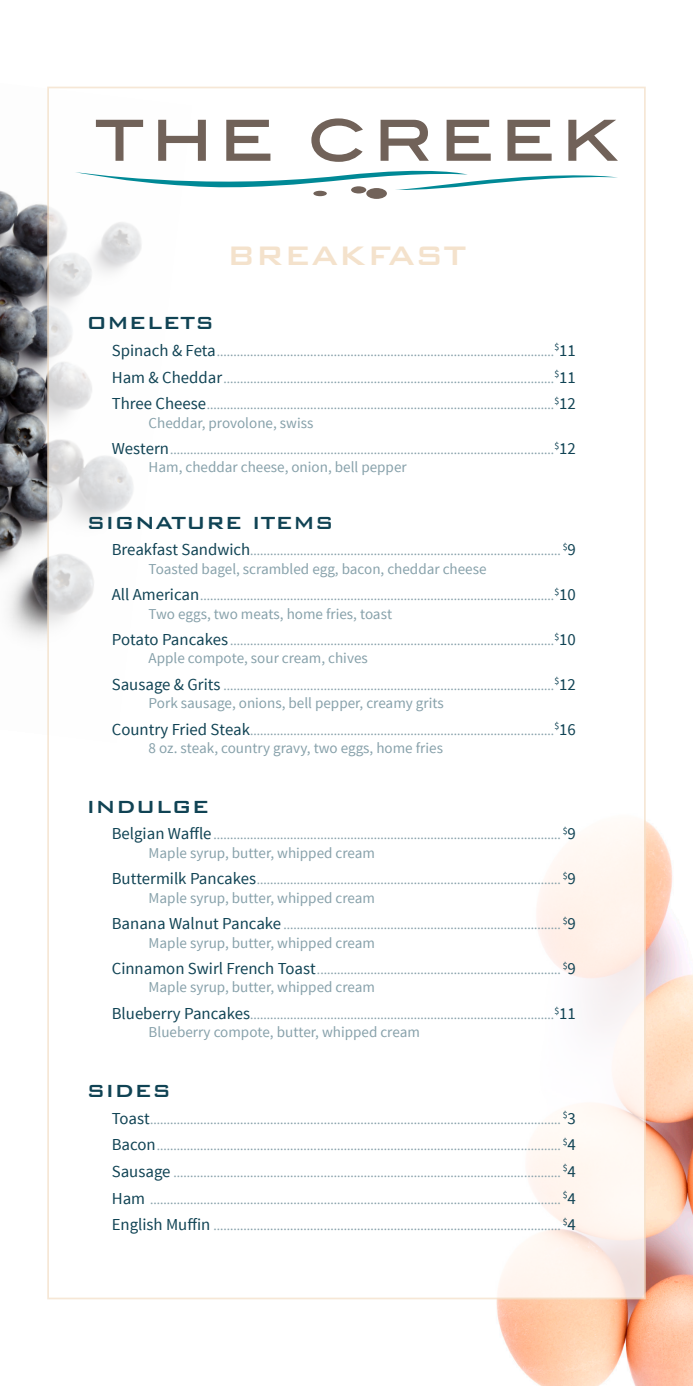
<style>
.page{position:relative;width:693px;height:1386px;background:#fff}
.page>*{position:absolute;margin:0;border:0;box-sizing:border-box;transform-origin:0 0}
.t1{font:500 35.7px "Bank Gothic BT";color:#f4e2cc}
.t2{font:500 23.45px "Bank Gothic BT";color:#104354}
.t3{font:15.05px "Source Sans Pro";color:#87a1aa}
.t4{font:13.47px "Source Sans Pro";color:#87a1aa}
.s1{font-size:16.8px;color:#104354}
</style>
<div class="page">
<img style="left:0;top:86px;width:192px;height:553px">
<img style="left:432px;top:821px;width:261px;height:565px">
<div style="left:47px;top:87px;width:599px;height:1212px;background:#fff;border:2px solid #f4e2cc"></div>
<div style="left:366px;top:188px;width:21px;height:11px;background:#716259;border-radius:50%"></div>
<div style="left:351px;top:186px;width:15px;height:7px;background:#716259;border-radius:50%"></div>
<div style="left:313px;top:191px;width:14px;height:5px;background:#716259;border-radius:50%"></div>
<svg style="left:76px;top:118px;width:542px;height:73px"></svg>
<p class="t1" style="left:227px;top:236px;width:241px">BREAKFAST</p>
<p class="t2" style="left:87px;top:310px;width:129px">OMELETS</p>
<p class="t4" style="left:112px;top:343px;width:466px"><span class="s1">Spinach &amp; Feta</span>.....................................................................................................<sup>$</sup><span class="s1">11</span></p>
<p class="t4" style="left:112px;top:370px;width:466px"><span class="s1">Ham &amp; Cheddar</span>...................................................................................................<sup>$</sup><span class="s1">11</span></p>
<p class="t4" style="left:112px;top:396px;width:466px"><span class="s1">Three Cheese</span>........................................................................................................<sup>$</sup><span class="s1">12</span></p>
<p class="t3" style="left:149px;top:413px;width:166px">Cheddar, provolone, swiss</p>
<p class="t4" style="left:112px;top:441px;width:466px"><span class="s1">Western</span>...................................................................................................................<sup>$</sup><span class="s1">12</span></p>
<p class="t3" style="left:149px;top:458px;width:260px">Ham, cheddar cheese, onion, bell pepper</p>
<p class="t2" style="left:87px;top:510px;width:249px">SIGNATURE ITEMS</p>
<p class="t4" style="left:112px;top:543px;width:466px"><span class="s1">Breakfast Sandwich</span>............................................................................................. <sup>$</sup><span class="s1">9</span></p>
<p class="t3" style="left:149px;top:559px;width:339px">Toasted bagel, scrambled egg, bacon, cheddar cheese</p>
<p class="t4" style="left:112px;top:587px;width:466px"><span class="s1">All American</span>..........................................................................................................<sup>$</sup><span class="s1">10</span></p>
<p class="t3" style="left:149px;top:604px;width:245px">Two eggs, two meats, home fries, toast</p>
<p class="t4" style="left:112px;top:632px;width:466px"><span class="s1">Potato Pancakes</span> .................................................................................................<sup>$</sup><span class="s1">10</span></p>
<p class="t3" style="left:149px;top:649px;width:221px">Apple compote, sour cream, chives</p>
<p class="t4" style="left:112px;top:677px;width:466px"><span class="s1">Sausage &amp; Grits</span> ...................................................................................................<sup>$</sup><span class="s1">12</span></p>
<p class="t3" style="left:149px;top:694px;width:297px">Pork sausage, onions, bell pepper, creamy grits</p>
<p class="t4" style="left:112px;top:722px;width:466px"><span class="s1">Country Fried Steak</span>...........................................................................................<sup>$</sup><span class="s1">16</span></p>
<p class="t3" style="left:149px;top:739px;width:296px">8 oz. steak, country gravy, two eggs, home fries</p>
<p class="t2" style="left:87px;top:794px;width:124px">INDULGE</p>
<p class="t4" style="left:112px;top:827px;width:466px"><span class="s1">Belgian Waffle</span>........................................................................................................ <sup>$</sup><span class="s1">9</span></p>
<p class="t3" style="left:149px;top:843px;width:228px">Maple syrup, butter, whipped cream</p>
<p class="t4" style="left:112px;top:872px;width:466px"><span class="s1">Buttermilk Pancakes</span>........................................................................................... <sup>$</sup><span class="s1">9</span></p>
<p class="t3" style="left:149px;top:888px;width:228px">Maple syrup, butter, whipped cream</p>
<p class="t4" style="left:112px;top:916px;width:466px"><span class="s1">Banana Walnut Pancake</span> ................................................................................... <sup>$</sup><span class="s1">9</span></p>
<p class="t3" style="left:149px;top:933px;width:228px">Maple syrup, butter, whipped cream</p>
<p class="t4" style="left:112px;top:961px;width:466px"><span class="s1">Cinnamon Swirl French Toast</span>......................................................................... <sup>$</sup><span class="s1">9</span></p>
<p class="t3" style="left:149px;top:978px;width:228px">Maple syrup, butter, whipped cream</p>
<p class="t4" style="left:112px;top:1006px;width:466px"><span class="s1">Blueberry Pancakes</span>...........................................................................................<sup>$</sup><span class="s1">11</span></p>
<p class="t3" style="left:149px;top:1023px;width:273px">Blueberry compote, butter, whipped cream</p>
<p class="t2" style="left:87px;top:1078px;width:86px">SIDES</p>
<p class="t4" style="left:112px;top:1111px;width:466px"><span class="s1">Toast</span>........................................................................................................................... <sup>$</sup><span class="s1">3</span></p>
<p class="t4" style="left:112px;top:1138px;width:466px"><span class="s1">Bacon</span>......................................................................................................................... <sup>$</sup><span class="s1">4</span></p>
<p class="t4" style="left:112px;top:1164px;width:466px"><span class="s1">Sausage</span> .................................................................................................................... <sup>$</sup><span class="s1">4</span></p>
<p class="t4" style="left:112px;top:1191px;width:466px"><span class="s1">Ham</span> ........................................................................................................................... <sup>$</sup><span class="s1">4</span></p>
<p class="t4" style="left:112px;top:1217px;width:466px"><span class="s1">English Muffin</span> ........................................................................................................ <sup>$</sup><span class="s1">4</span></p>
</div>
